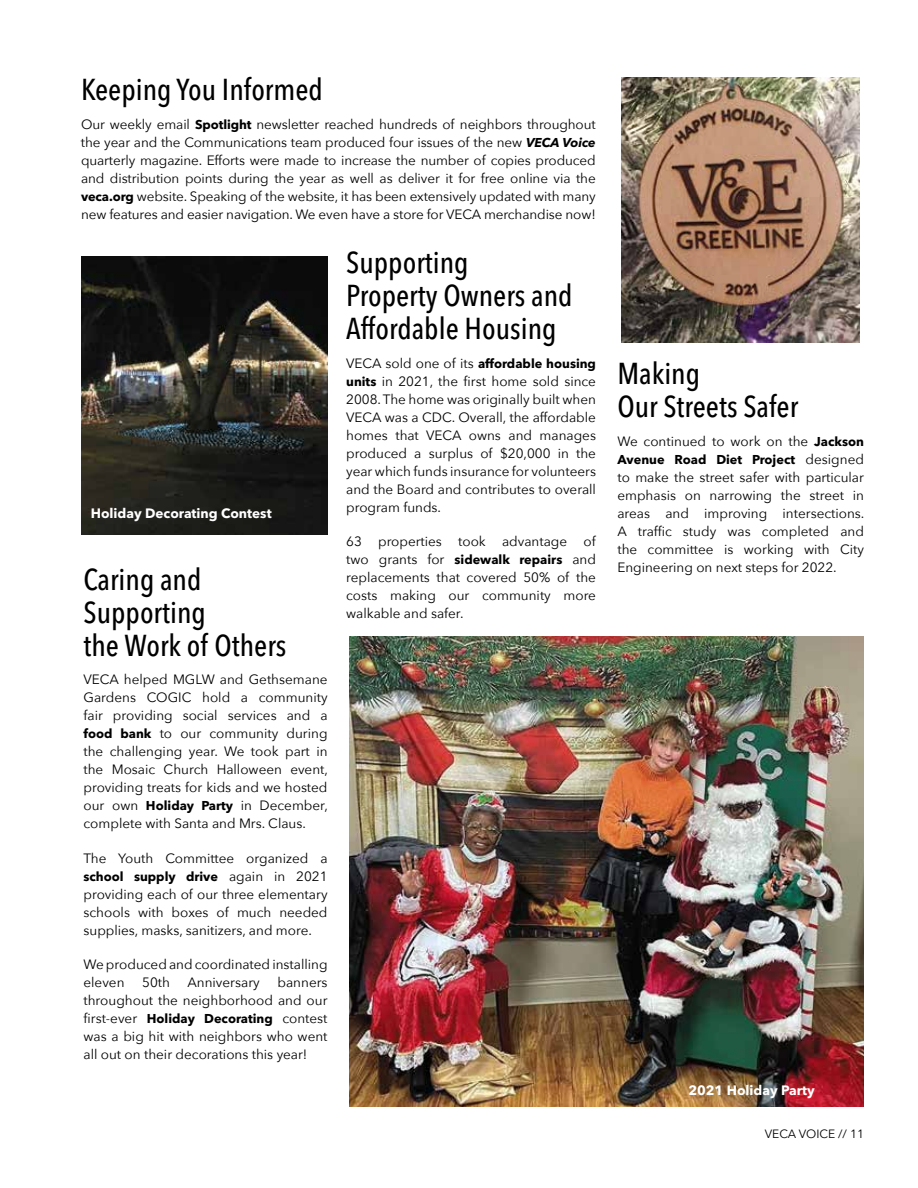
<style>
.page{position:relative;width:918px;height:1188px;background:#fff}
.page>*{position:absolute;margin:0;border:0;box-sizing:border-box;transform-origin:0 0}
.t1{font:500 condensed 30px/33px "Avenir Next LT Pro";color:#000}
.t2{font:13.5px/18px "Avenir Next";color:#000;text-align:justify}
.t3{font:700 13.5px "Avenir Next LT Pro";color:#fff}
.t4{font:700 12.75px "Avenir Next LT Pro";color:#000}
.t5{font:12px "Avenir Next";color:#000}
.s1{font-family:"Avenir Next LT Pro";font-weight:700;font-size:12.75px}
.s2{font-family:"Avenir Next LT Pro";font-weight:700;font-style:italic;font-size:12.75px}
.s3{font-family:"Avenir Next";font-weight:400;font-size:13.5px}
</style>
<div class="page">
<img style="left:621px;top:78px;width:239px;height:265px">
<img style="left:349px;top:636px;width:515px;height:471px">
<img style="left:81px;top:256px;width:247px;height:279px">
<h1 class="t1" style="left:81px;top:73px;width:243px">Keeping You Informed</h1>
<p class="t2" style="left:81px;top:115px;width:516px">Our weekly email <span class="s1">Spotlight</span> newsletter reached hundreds of neighbors throughout the year and the Communications team produced four issues of the new <span class="s2">VECA Voice </span>quarterly magazine. Efforts were made to increase the number of copies produced and distribution points during the year as well as deliver it for free online via the <span class="s1">veca.org</span> website. Speaking of the website, it has been extensively updated with many new features and easier navigation. We even have a store for VECA merchandise now!</p>
<p class="t3" style="left:91px;top:505px;width:183px">Holiday Decorating Contest</p>
<h1 class="t1" style="left:84px;top:563px;width:205px">Caring and<br>Supporting<br>the Work of Others</h1>
<p class="t2" style="left:84px;top:670px;width:246px">VECA helped MGLW and Gethsemane Gardens COGIC hold a community fair providing social services and a <span class="s1">food bank</span> to our community during the challenging year. We took part in the Mosaic Church Halloween event, providing treats for kids and we hosted our own <span class="s1">Holiday Party</span> in December, complete with Santa and Mrs. Claus.</p>
<p class="t2" style="left:84px;top:848px;width:246px">The Youth Committee organized a</p>
<p class="t4" style="left:84px;top:868px;width:246px">school supply drive <span class="s3">again in 2021</span></p>
<p class="t2" style="left:84px;top:884px;width:246px">providing each of our three elementary schools with boxes of much needed supplies, masks, sanitizers, and more.</p>
<p class="t2" style="left:84px;top:955px;width:246px">We produced and coordinated installing eleven</p>
<p class="t2" style="left:84px;top:973px;width:246px;text-indent:194px">banners throughout the neighborhood and our first-ever <span class="s1">Holiday Decorating</span> contest was a big hit with neighbors who went all out on their decorations this year!</p>
<p class="t2" style="left:142px;top:973px;width:29px">50th</p>
<p class="t2" style="left:187px;top:973px;width:74px">Anniversary</p>
<h1 class="t1" style="left:346px;top:246px;width:228px">Supporting<br>Property Owners and<br>Affordable Housing</h1>
<p class="t4" style="left:346px;top:356px;width:251px"><span class="s3">VECA sold one of its</span> affordable housing</p>
<p class="t2" style="left:346px;top:372px;width:251px"><span class="s1">units</span> in 2021, the first home sold since 2008. The home was originally built when VECA was a CDC. Overall, the affordable homes that VECA owns and manages produced a surplus of $20,000 in the year which funds insurance for volunteers and the Board and contributes to overall program funds.</p>
<p class="t2" style="left:346px;top:532px;width:251px">63 properties took advantage of two grants for <span class="s1">sidewalk repairs</span> and replacements that covered 50% of the costs making our community more walkable and safer.</p>
<h1 class="t1" style="left:617px;top:357px;width:182px">Making<br>Our Streets Safer</h1>
<p class="t2" style="left:617px;top:431px;width:248px">We continued to work on the <span class="s1">Jackson</span></p>
<p class="t4" style="left:617px;top:451px;width:248px">Avenue Road Diet Project <span class="s3">designed</span></p>
<p class="t2" style="left:617px;top:467px;width:249px">to make the street safer with particular emphasis on narrowing the street in areas and improving intersections.<br>A traffic study was completed and the committee is working with City Engineering on next steps for 2022.</p>
<p class="t3" style="left:688px;top:1082px;width:128px">2021 Holiday Party</p>
<p class="t5" style="left:765px;top:1124px;width:101px">VECA VOICE // 11</p>
</div>
